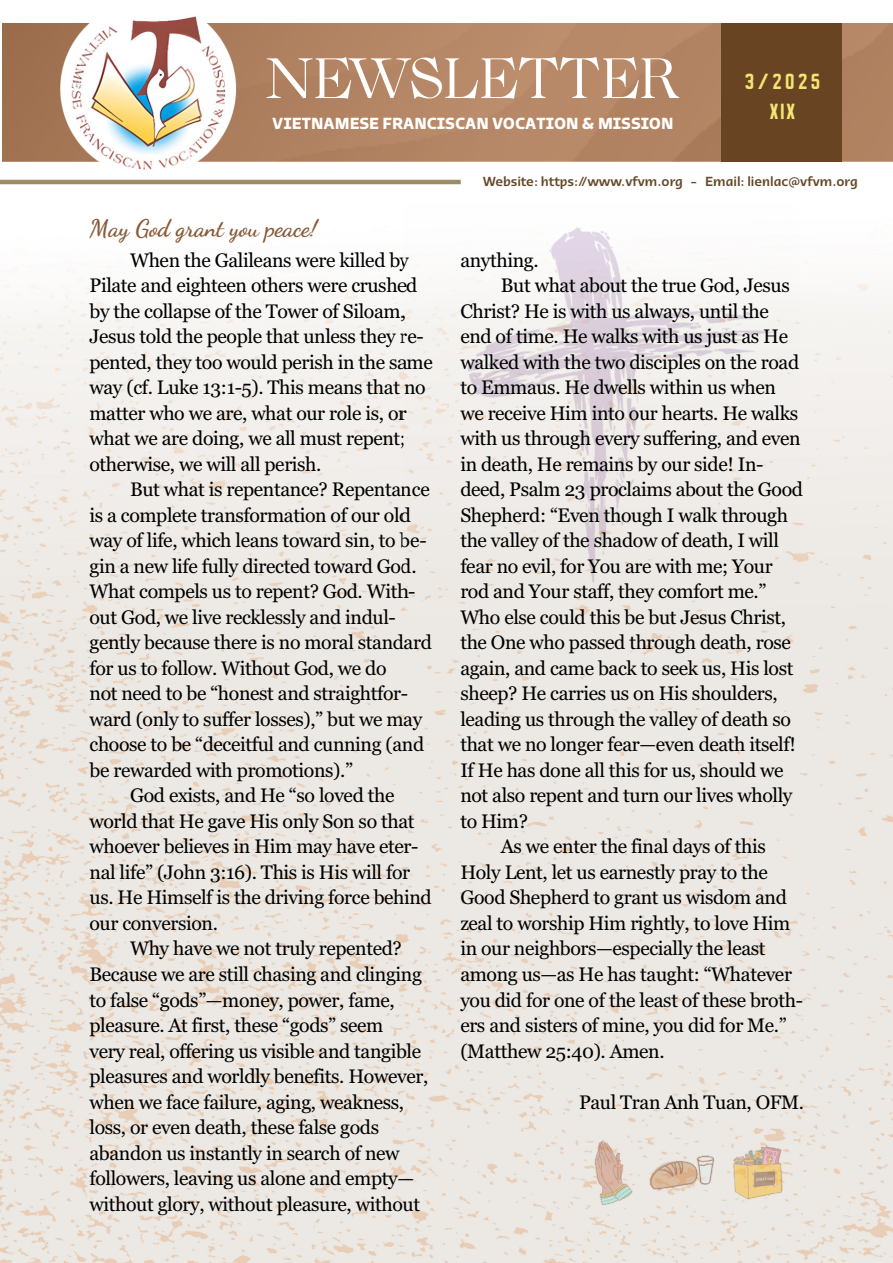
<style>
.page{position:relative;width:893px;height:1263px;background:#fff}
.page>*{position:absolute;margin:0;border:0;box-sizing:border-box;transform-origin:0 0}
.t1{font:60px "Monarch Display Tantum";color:#fff}
.t2{font:25.5px "NVN Displayed Vintage";color:#f1e573}
.t3{font:24px "SVN Dancing Script";color:#885a38}
.t4{font:19.5px/25.5px "SVN Georgia";letter-spacing:-.02em;color:#000}
.t5{font:16.5px "TVN Qatar 2022 Bold";letter-spacing:-.005em;color:#fff}
.t6{font:13.5px "TVN Qatar 2022 Medium";letter-spacing:-.005em;color:#644829}
</style>
<div class="page">
<img style="left:2px;top:23px;width:891px;height:138px">
<img style="left:56px;top:16px;width:189px;height:154px">
<div style="left:721px;top:23px;width:120px;height:138px;background:#694422"></div>
<hr style="left:0;top:180px;width:461px;height:4px;background:#9d8c66">
<img style="left:0;top:261px;width:892px;height:1002px">
<img style="left:574px;top:1130px;width:228px;height:78px">
<img style="left:402px;top:227px;width:396px;height:373px">
<p class="t1" style="left:267px;top:41px;width:414px">NEWSLETTER</p>
<p class="t5" style="left:272px;top:113px;width:403px">VIETNAMESE FRANCISCAN VOCATION &amp; MISSION</p>
<p class="t2" style="left:743px;top:66px;width:80px">3/2025</p>
<p class="t2" style="left:769px;top:96px;width:29px">XIX</p>
<p class="t3" style="left:90px;top:210px;width:229px">May God grant you peace!</p>
<p class="t4" style="left:90px;top:247px;width:345px;text-indent:40px">When the Galileans were killed by Pilate and eighteen others were crushed by the collapse of the Tower of Siloam, Jesus told the people that unless they re&shy;pented, they too would perish in the same way (cf. Luke 13:1-5). This means that no matter who we are, what our role is, or what we are doing, we all must repent; otherwise, we will all perish.</p>
<p class="t4" style="left:90px;top:476px;width:344px;text-indent:40px">But what is repentance? Repentance is a complete transformation of our old way of life, which leans toward sin, to be&shy;gin a new life fully directed toward God.<br>What compels us to repent? God. With&shy;out God, we live recklessly and indul&shy;gently because there is no moral standard for us to follow. Without God, we do<br>not need to be “honest and straightfor&shy;ward (only to suffer losses),” but we may choose to be “deceitful and cunning (and be rewarded with promotions).”</p>
<p class="t4" style="left:90px;top:782px;width:344px;text-indent:40px">God exists, and He “so loved the world that He gave His only Son so that whoever believes in Him may have eter&shy;nal life” (John 3:16). This is His will for us. He Himself is the driving force behind our conversion.</p>
<p class="t4" style="left:90px;top:935px;width:340px;text-indent:40px">Why have we not truly repented?<br>Because we are still chasing and clinging to false “gods”—money, power, fame, pleasure. At first, these “gods” seem<br>very real, offering us visible and tangible pleasures and worldly benefits. However, when we face failure, aging, weakness, loss, or even death, these false gods abandon us instantly in search of new followers, leaving us alone and empty— without glory, without pleasure, without</p>
<p class="t6" style="left:483px;top:171px;width:377px">Website: https://www.vfvm.org - Email: lienlac@vfvm.org</p>
<p class="t4" style="left:460px;top:247px;width:80px">anything.</p>
<p class="t4" style="left:460px;top:272px;width:344px;text-indent:40px">But what about the true God, Jesus Christ? He is with us always, until the end of time. He walks with us just as He walked with the two disciples on the road to Emmaus. He dwells within us when we receive Him into our hearts. He walks with us through every suffering, and even in death, He remains by our side! In&shy;deed, Psalm 23 proclaims about the Good Shepherd: “Even though I walk through the valley of the shadow of death, I will fear no evil, for You are with me; Your rod and Your staff, they comfort me.” Who else could this be but Jesus Christ, the One who passed through death, rose again, and came back to seek us, His lost sheep? He carries us on His shoulders, leading us through the valley of death so that we no longer fear—even death itself!<br>If He has done all this for us, should we not also repent and turn our lives wholly to Him?</p>
<p class="t4" style="left:460px;top:833px;width:344px;text-indent:40px">As we enter the final days of this Holy Lent, let us earnestly pray to the Good Shepherd to grant us wisdom and zeal to worship Him rightly, to love Him in our neighbors—especially the least among us—as He has taught: “Whatever you did for one of the least of these broth&shy;ers and sisters of mine, you did for Me.” (Matthew 25:40). Amen.</p>
<p class="t4" style="left:579px;top:1088px;width:227px">Paul Tran Anh Tuan, OFM.</p>
</div>
